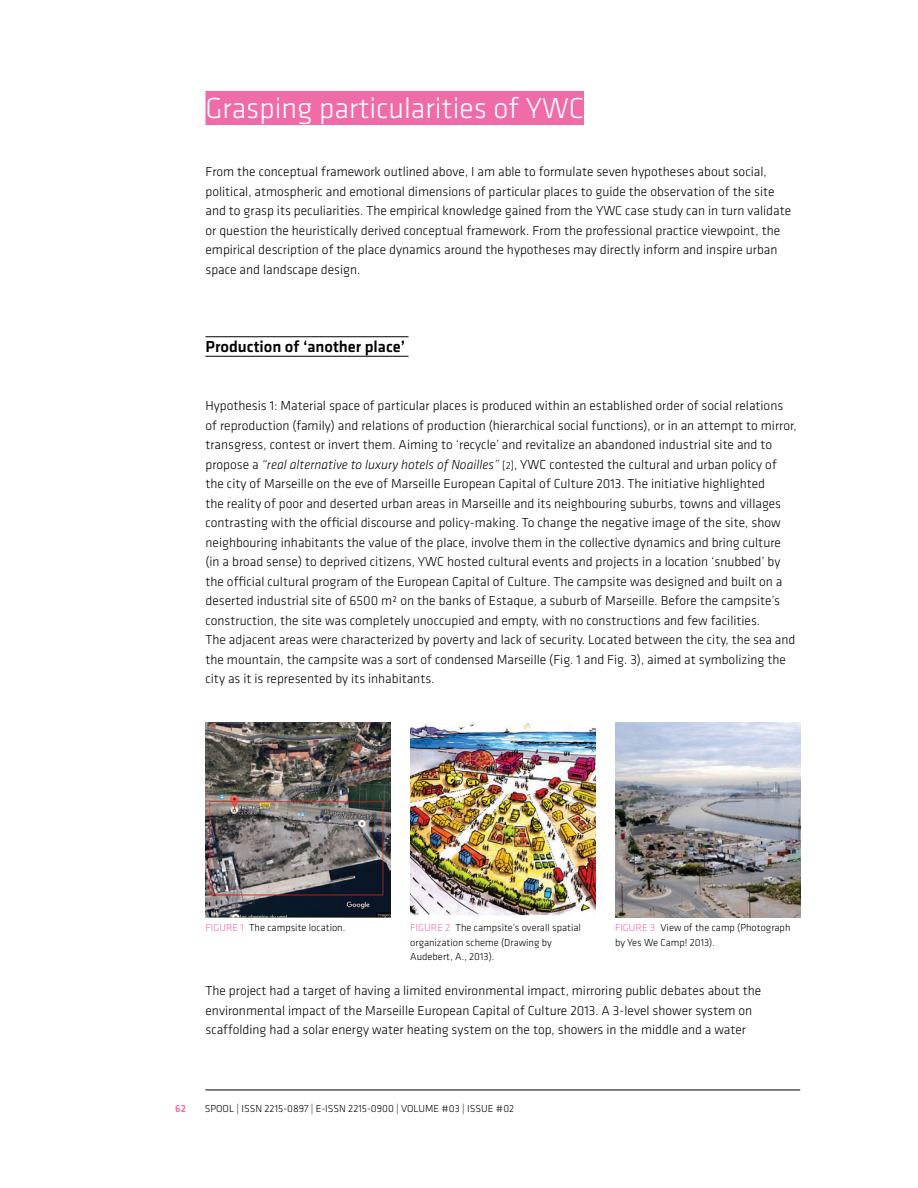
<style>
.page{position:relative;width:918px;height:1188px;background:#fff}
.page>*{position:absolute;margin:0;border:0;box-sizing:border-box;transform-origin:0 0}
.t1{font:300 30px "Klavika";color:#fff}
.t2{font:500 16.5px "Klavika";color:#000}
.t3{font:300 13.5px/19.5px "Klavika";color:#000}
.t4{font:300 10.5px/14.7px "Klavika";color:#000}
.t5{font:300 10.5px "Klavika";color:#f06ca9}
.t6{font:500 10.5px "Klavika";color:#f06ca9}
.s1{font-style:italic}
.s2{font-size:10.5px}
.s3{color:#f06ca9}
</style>
<div class="page">
<hr style="left:206px;top:1090px;width:594px;height:1px;background:#000">
<div style="left:206px;top:91px;width:378px;height:34px;background:#f06ca9"></div>
<hr style="left:206px;top:356px;width:203px;height:1px;background:#000">
<hr style="left:206px;top:336px;width:203px;height:1px;background:#000">
<img style="left:206px;top:722px;width:185px;height:195px">
<img style="left:410px;top:722px;width:186px;height:194px">
<img style="left:615px;top:722px;width:185px;height:195px">
<h1 class="t1" style="left:206px;top:91px;width:380px">Grasping particularities of YWC</h1>
<p class="t3" style="left:206px;top:162px;width:587px">From the conceptual framework outlined above, I am able to formulate seven hypotheses about social, political, atmospheric and emotional dimensions of particular places to guide the observation of the site and to grasp its peculiarities. The empirical knowledge gained from the YWC case study can in turn validate or question the heuristically derived conceptual framework. From the professional practice viewpoint, the empirical description of the place dynamics around the hypotheses may directly inform and inspire urban space and landscape design.</p>
<p class="t2" style="left:206px;top:337px;width:201px">Production of ‘another place’</p>
<p class="t3" style="left:206px;top:396px;width:593px">Hypothesis 1: Material space of particular places is produced within an established order of social relations of reproduction (family) and relations of production (hierarchical social functions), or in an attempt to mirror, transgress, contest or invert them. Aiming to ‘recycle’ and revitalize an abandoned industrial site and to propose a <span class="s1">“real alternative to luxury hotels of Noailles”</span> <span class="s2">[2]</span>, YWC contested the cultural and urban policy of the city of Marseille on the eve of Marseille European Capital of Culture 2013. The initiative highlighted<br>the reality of poor and deserted urban areas in Marseille and its neighbouring suburbs, towns and villages contrasting with the official discourse and policy-making. To change the negative image of the site, show neighbouring inhabitants the value of the place, involve them in the collective dynamics and bring culture (in a broad sense) to deprived citizens, YWC hosted cultural events and projects in a location ‘snubbed’ by the official cultural program of the European Capital of Culture. The campsite was designed and built on a deserted industrial site of 6500 m² on the banks of Estaque, a suburb of Marseille. Before the campsite’s construction, the site was completely unoccupied and empty, with no constructions and few facilities.<br>The adjacent areas were characterized by poverty and lack of security. Located between the city, the sea and the mountain, the campsite was a sort of condensed Marseille (Fig. 1 and Fig. 3), aimed at symbolizing the city as it is represented by its inhabitants.</p>
<p class="t4" style="left:615px;top:920px;width:177px;text-indent:35px"><span class="s3">3</span> View of the camp (Photograph by Yes We Camp! 2013).</p>
<p class="t3" style="left:206px;top:981px;width:557px">The project had a target of having a limited environmental impact, mirroring public debates about the environmental impact of the Marseille European Capital of Culture 2013. A 3-level shower system on scaffolding had a solar energy water heating system on the top, showers in the middle and a water</p>
<p class="t5" style="left:206px;top:922px;width:12px">Figure</p>
<p class="t4" style="left:241px;top:920px;width:106px"><span class="s3">1</span> The campsite location.</p>
<p class="t5" style="left:410px;top:922px;width:12px">Figure</p>
<p class="t4" style="left:410px;top:920px;width:172px;text-indent:35px"><span class="s3">2</span> The campsite’s overall spatial organization scheme (Drawing by<br>Audebert, A., 2013).</p>
<p class="t5" style="left:615px;top:922px;width:12px">Figure</p>
<p class="t6" style="left:175px;top:1103px;width:12px">62</p>
<p class="t4" style="left:205px;top:1102px;width:311px">SPOOL | ISSN 2215-0897 | E-ISSN 2215-0900 | VOLUME #03 | ISSUE #02</p>
</div>
